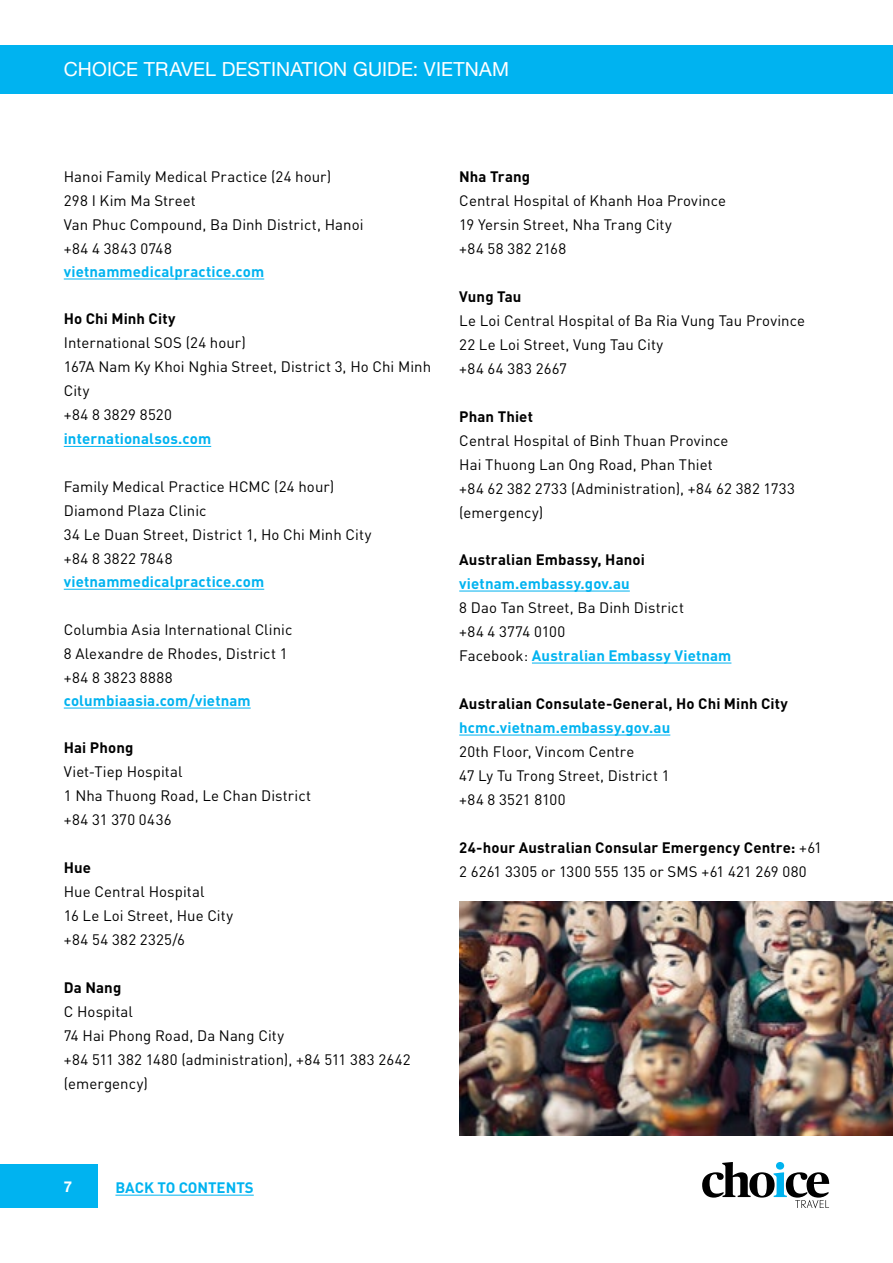
<style>
.page{position:relative;width:893px;height:1263px;background:#fff}
.page>*{position:absolute;margin:0;border:0;box-sizing:border-box;transform-origin:0 0}
.t1{font:19.5px "Helvetica Neue LT Pro";letter-spacing:.005em;color:#fff}
.t2{font:15px/24px "DIN Pro";letter-spacing:.005em;color:#000}
.t3{font:700 15px/24px "DIN Pro";letter-spacing:.01em;color:#000}
.t4{font:700 15px "DIN Pro";letter-spacing:.01em;color:#00b3f0}
.t5{font:700 15px "Helvetica Neue LT Pro";color:#fff}
.s1{font-weight:700;color:#00b3f0}
.s2{font-weight:400}
</style>
<div class="page">
<div style="left:0;top:45px;width:893px;height:49px;background:#00b3f0"></div>
<div style="left:0;top:1165px;width:98px;height:43px;background:#00b3f0"></div>
<svg style="left:702px;top:1162px;width:127px;height:46px"></svg>
<hr style="left:115px;top:1195px;width:139px;height:1px;background:#00b3f0">
<hr style="left:64px;top:279px;width:200px;height:1px;background:#00b3f0">
<hr style="left:64px;top:446px;width:147px;height:1px;background:#00b3f0">
<hr style="left:64px;top:589px;width:200px;height:1px;background:#00b3f0">
<hr style="left:64px;top:708px;width:187px;height:1px;background:#00b3f0">
<hr style="left:459px;top:591px;width:171px;height:1px;background:#00b3f0">
<hr style="left:532px;top:663px;width:199px;height:1px;background:#00b3f0">
<hr style="left:459px;top:735px;width:211px;height:1px;background:#00b3f0">
<img style="left:459px;top:901px;width:434px;height:234px">
<h1 class="t1" style="left:64px;top:58px;width:447px">CHOICE TRAVEL DESTINATION GUIDE: VIETNAM</h1>
<p class="t2" style="left:64px;top:164px;width:301px">Hanoi Family Medical Practice (24 hour)<br>298 I Kim Ma Street<br>Van Phuc Compound, Ba Dinh District, Hanoi +84 4 3843 0748</p>
<p class="t4" style="left:64px;top:261px;width:202px">vietnammedicalpractice.com</p>
<p class="t3" style="left:64px;top:306px;width:113px">Ho Chi Minh City</p>
<p class="t2" style="left:64px;top:330px;width:369px">International SOS (24 hour)<br>167A Nam Ky Khoi Nghia Street, District 3, Ho Chi Minh<br>City<br>+84 8 3829 8520</p>
<p class="t4" style="left:64px;top:429px;width:149px">internationalsos.com</p>
<p class="t2" style="left:64px;top:474px;width:309px">Family Medical Practice HCMC (24 hour)<br>Diamond Plaza Clinic<br>34 Le Duan Street, District 1, Ho Chi Minh City +84 8 3822 7848</p>
<p class="t4" style="left:64px;top:572px;width:202px">vietnammedicalpractice.com</p>
<p class="t2" style="left:64px;top:617px;width:230px">Columbia Asia International Clinic<br>8 Alexandre de Rhodes, District 1 +84 8 3823 8888</p>
<p class="t4" style="left:64px;top:690px;width:188px">columbiaasia.com/vietnam</p>
<p class="t3" style="left:64px;top:735px;width:71px">Hai Phong</p>
<p class="t2" style="left:64px;top:759px;width:249px">Viet-Tiep Hospital<br>1 Nha Thuong Road, Le Chan District +84 31 370 0436</p>
<p class="t3" style="left:64px;top:855px;width:29px">Hue</p>
<p class="t2" style="left:64px;top:879px;width:171px">Hue Central Hospital<br>16 Le Loi Street, Hue City +84 54 382 2325/6</p>
<p class="t3" style="left:64px;top:975px;width:59px">Da Nang</p>
<p class="t2" style="left:64px;top:999px;width:348px">C Hospital<br>74 Hai Phong Road, Da Nang City<br>+84 511 382 1480 (administration), +84 511 383 2642 (emergency)</p>
<p class="t3" style="left:459px;top:164px;width:73px">Nha Trang</p>
<p class="t2" style="left:459px;top:188px;width:268px">Central Hospital of Khanh Hoa Province<br>19 Yersin Street, Nha Trang City<br>+84 58 382 2168</p>
<p class="t3" style="left:459px;top:284px;width:64px">Vung Tau</p>
<p class="t2" style="left:459px;top:308px;width:347px">Le Loi Central Hospital of Ba Ria Vung Tau Province<br>22 Le Loi Street, Vung Tau City<br>+84 64 383 2667</p>
<p class="t3" style="left:459px;top:404px;width:75px">Phan Thiet</p>
<p class="t2" style="left:459px;top:428px;width:337px">Central Hospital of Binh Thuan Province<br>Hai Thuong Lan Ong Road, Phan Thiet<br>+84 62 382 2733 (Administration), +84 62 382 1733 (emergency)</p>
<p class="t3" style="left:459px;top:547px;width:187px">Australian Embassy, Hanoi</p>
<p class="t4" style="left:459px;top:573px;width:172px">vietnam.embassy.gov.au</p>
<p class="t2" style="left:459px;top:595px;width:274px">8 Dao Tan Street, Ba Dinh District<br>+84 4 3774 0100<br>Facebook: <span class="s1">Australian Embassy Vietnam</span></p>
<p class="t3" style="left:459px;top:691px;width:330px">Australian Consulate-General, Ho Chi Minh City</p>
<p class="t4" style="left:459px;top:717px;width:213px">hcmc.vietnam.embassy.gov.au</p>
<p class="t2" style="left:459px;top:739px;width:212px">20th Floor, Vincom Centre<br>47 Ly Tu Trong Street, District 1 +84 8 3521 8100</p>
<p class="t3" style="left:459px;top:835px;width:364px">24-hour Australian Consular Emergency Centre: <span class="s2">+61<br>2 6261 3305 or 1300 555 135 or SMS +61 421 269 080</span></p>
<p class="t5" style="left:64px;top:1177px;width:10px">7</p>
<p class="t4" style="left:115px;top:1177px;width:140px">BACK TO CONTENTS</p>
</div>
